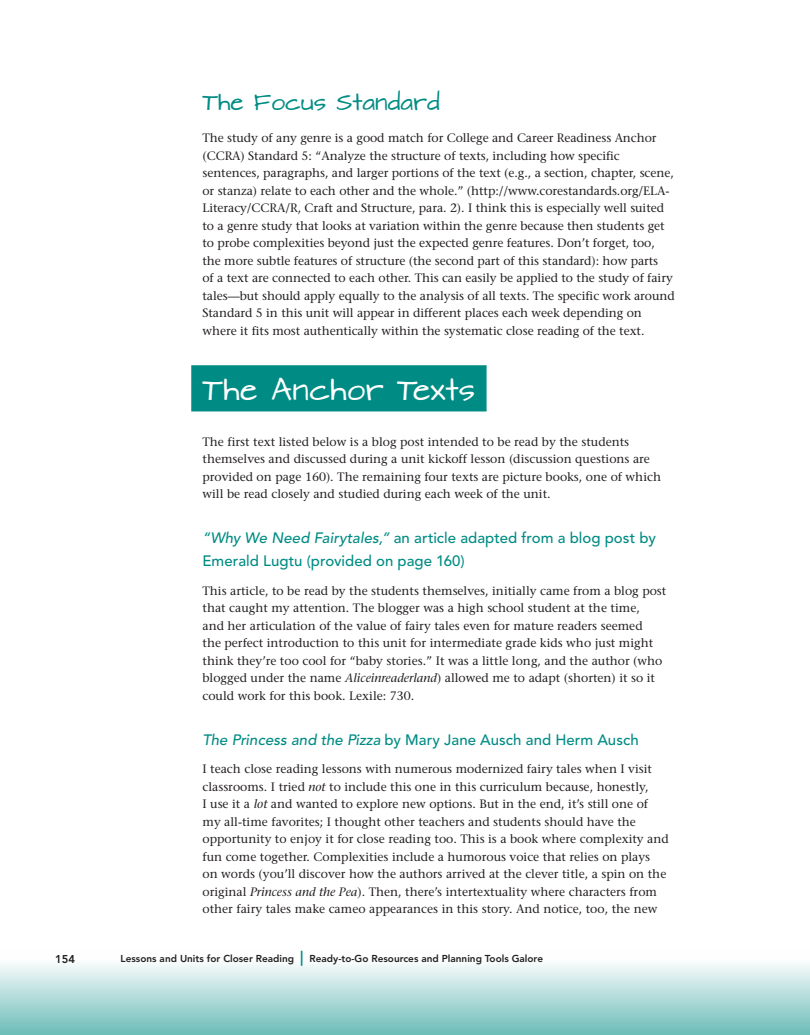
<style>
.page{position:relative;width:810px;height:1035px;background:#fff}
.page>*{position:absolute;margin:0;border:0;box-sizing:border-box;transform-origin:0 0}
.Task_Header{font:26.25px "Architects Daughter";letter-spacing:.005em;color:#fff}
.Heading_1{font:20px "Architects Daughter";color:#008c84}
.B_Head{font:500 15px/22.5px "Avenir LT Std";letter-spacing:.005em;color:#008c84}
.TEXT{font:500 12.25px/17.5px "Stone Serif Std";color:#231f20}
.t1{font:800 11.25px "Avenir LT Std";color:#231f20}
.t2{font:800 10px "Avenir LT Std";color:#231f20}
.s1{font-style:italic}
.s2{font-size:15px;color:#008c84}
</style>
<div class="page">
<div style="left:0;top:949px;width:810px;height:86px;background:linear-gradient(to bottom,#fff,#6ebdb9)"></div>
<div style="left:191px;top:365px;width:296px;height:46px;background:#008c84"></div>
<p class="Heading_1" style="left:202px;top:91px;width:239px">The Focus Standard</p>
<p class="TEXT" style="left:202px;top:129px;width:474px">The study of any genre is a good match for College and Career Readiness Anchor (CCRA) Standard 5: “Analyze the structure of texts, including how specific sentences, paragraphs, and larger portions of the text (e.g., a section, chapter, scene, or stanza) relate to each other and the whole.” (http://www.corestandards.org/ELA-Literacy/CCRA/R, Craft and Structure, para. 2). I think this is especially well suited to a genre study that looks at variation within the genre because then students get to probe complexities beyond just the expected genre features. Don’t forget, too, the more subtle features of structure (the second part of this standard): how parts<br>of a text are connected to each other. This can easily be applied to the study of fairy tales—but should apply equally to the analysis of all texts. The specific work around Standard 5 in this unit will appear in different places each week depending on where it fits most authentically within the systematic close reading of the text.</p>
<p class="Task_Header" style="left:202px;top:376px;width:274px">The Anchor Texts</p>
<p class="TEXT" style="left:202px;top:433px;width:460px">The first text listed below is a blog post intended to be read by the students themselves and discussed during a unit kickoff lesson (discussion questions are provided on page 160). The remaining four texts are picture books, one of which will be read closely and studied during each week of the unit.</p>
<p class="B_Head" style="left:202px;top:527px;width:455px"><span class="s1">“Why We Need Fairytales,”</span> an article adapted from a blog post by<br>Emerald Lugtu (provided on page 160)</p>
<p class="TEXT" style="left:202px;top:582px;width:465px">This article, to be read by the students themselves, initially came from a blog post that caught my attention. The blogger was a high school student at the time,<br>and her articulation of the value of fairy tales even for mature readers seemed<br>the perfect introduction to this unit for intermediate grade kids who just might think they’re too cool for “baby stories.” It was a little long, and the author (who blogged under the name <span class="s1">Aliceinreaderland</span>) allowed me to adapt (shorten) it so it could work for this book. Lexile: 730.</p>
<p class="B_Head" style="left:202px;top:729px;width:438px"><span class="s1">The Princess and the Pizza</span> by Mary Jane Ausch and Herm Ausch</p>
<p class="TEXT" style="left:202px;top:760px;width:468px">I teach close reading lessons with numerous modernized fairy tales when I visit classrooms. I tried <span class="s1">not</span> to include this one in this curriculum because, honestly,<br>I use it a <span class="s1">lot</span> and wanted to explore new options. But in the end, it’s still one of my all-time favorites; I thought other teachers and students should have the opportunity to enjoy it for close reading too. This is a book where complexity and fun come together. Complexities include a humorous voice that relies on plays<br>on words (you’ll discover how the authors arrived at the clever title, a spin on the original <span class="s1">Princess and the Pea</span>). Then, there’s intertextuality where characters from other fairy tales make cameo appearances in this story. And notice, too, the new</p>
<p class="t1" style="left:55px;top:952px;width:21px">154</p>
<p class="t2" style="left:121px;top:953px;width:424px">Lessons and Units for Closer Reading <span class="s2">|</span> Ready-to-Go Resources and Planning Tools Galore</p>
</div>
